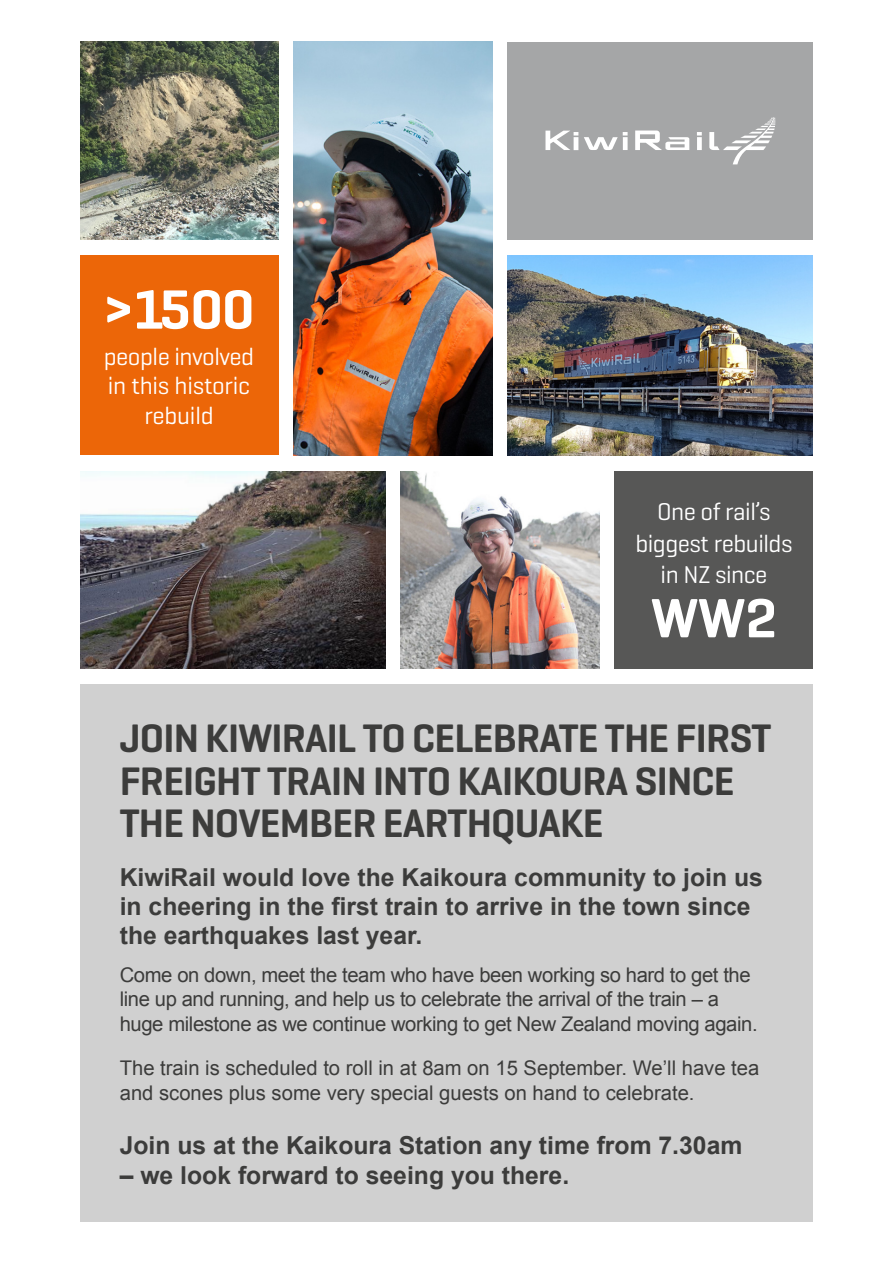
<style>
.page{position:relative;width:893px;height:1263px;background:#fff}
.page>*{position:absolute;margin:0;border:0;box-sizing:border-box;transform-origin:0 0}
.t1{font:600 56.25px "Geogrotesque";color:#fff}
.t2{font:600 40.5px/42.8px "Geogrotesque";letter-spacing:-.02em;color:#3c3c3b}
.t3{font:700 24.75px/29.2px "Arial";color:#3c3c3b}
.t4{font:24.75px/29.7px "Geogrotesque";letter-spacing:-.02em;color:#fff;text-align:center}
.t5{font:20.25px/24.8px "Arial";letter-spacing:-.02em;color:#3c3c3b}
.t6{font:20.25px/24.8px "Arial";color:#3c3c3b}
</style>
<div class="page">
<img style="left:80px;top:471px;width:305px;height:197px">
<img style="left:508px;top:255px;width:305px;height:200px">
<img style="left:401px;top:471px;width:198px;height:197px">
<img style="left:294px;top:42px;width:198px;height:413px">
<div style="left:80px;top:255px;width:198px;height:200px;background:#ec6608"></div>
<div style="left:615px;top:471px;width:198px;height:197px;background:#575756"></div>
<div style="left:508px;top:42px;width:305px;height:197px;background:#a5a6a7"></div>
<img style="left:80px;top:42px;width:198px;height:197px">
<div style="left:80px;top:684px;width:733px;height:537px;background:#d0d0d0"></div>
<svg style="left:545px;top:117px;width:230px;height:47px"></svg>
<h1 class="t1" style="left:104px;top:274px;width:152px">&gt;1500</h1>
<p class="t4" style="left:104px;top:341px;width:152px">people involved in this historic rebuild</p>
<p class="t4" style="left:635px;top:495px;width:159px;line-height:31.5px">One of rail’s biggest rebuilds in NZ since</p>
<h1 class="t1" style="left:651px;top:583px;width:127px">WW2</h1>
<h2 class="t2" style="left:120px;top:716px;width:653px">JOIN KIWIRAIL TO CELEBRATE THE FIRST<br>FREIGHT TRAIN INTO KAIKOURA SINCE<br>THE NOVEMBER EARTHQUAKE</h2>
<p class="t3" style="left:120px;top:863px;width:645px">KiwiRail would love the Kaikoura community to join us in cheering in the first train to arrive in the town since the earthquakes last year.</p>
<p class="t5" style="left:120px;top:962px;width:639px">Come on down, meet the team who have been working so hard to get the line up and running, and help us to celebrate the arrival of the train – a huge milestone as we continue working to get New Zealand moving again.</p>
<p class="t6" style="left:120px;top:1056px;width:641px">The train is scheduled to roll in at 8am on 15 September. We’ll have tea and scones plus some very special guests on hand to celebrate.</p>
<p class="t3" style="left:120px;top:1132px;width:624px">Join us at the Kaikoura Station any time from 7.30am</p>
<p class="t3" style="left:120px;top:1161px;width:451px">– we look forward to seeing you there.</p>
</div>
